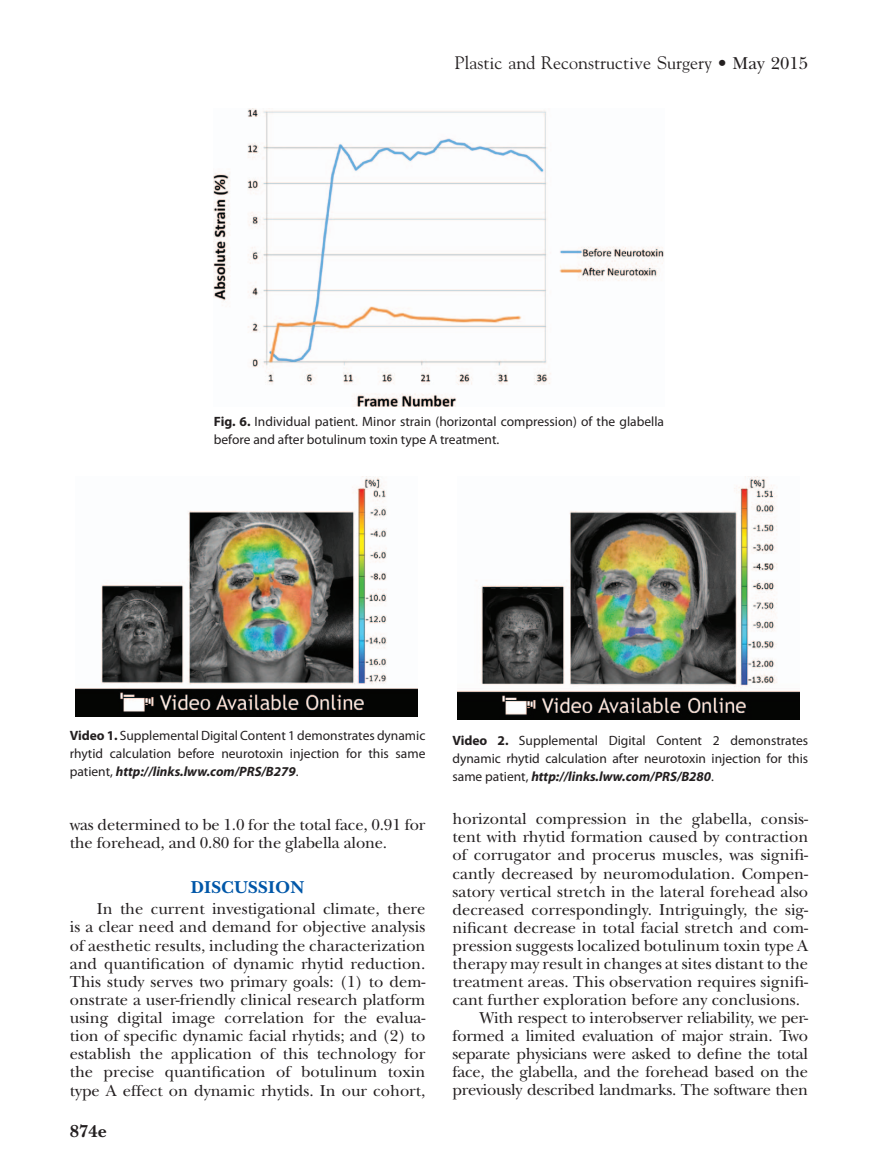
<style>
.page{position:relative;width:878px;height:1175px;background:#fff}
.page>*{position:absolute;margin:0;border:0;box-sizing:border-box;transform-origin:0 0}
.t1{font:18px "Goudy";color:#231f20}
.t2{font:700 18px "New Baskerville";letter-spacing:.01em;color:#0157a8}
.t3{font:700 18px "New Baskerville";color:#231f20}
.t4{font:16.5px/18.1px "New Baskerville";color:#231f20}
.t5{font:13.5px/18px "Myriad Pro";color:#231f20;text-align:justify}
.s1{font-family:"New Baskerville"}
.s2{font-weight:700}
.s3{font-weight:700;font-style:italic}
</style>
<div class="page">
<img style="left:214px;top:108px;width:450px;height:299px">
<img style="left:76px;top:476px;width:342px;height:240px">
<img style="left:457px;top:476px;width:342px;height:243px">
<p class="t1" style="left:454px;top:51px;width:355px">Plastic and Reconstructive Surgery <span class="s1">• May 2015</span></p>
<p class="t5" style="left:214px;top:412px;width:451px"><span class="s2">Fig. 6.</span> I ndividual patient. Minor strain (horizontal compression) of the glabella before and after botulinum toxin type A treatment.</p>
<p class="t5" style="left:70px;top:726px;width:357px"><span class="s2">Video 1.</span> Supplemental Digital Content 1 demonstrates dynamic rhytid calculation before neurotoxin injection for this same patient, <span class="s3">http://links.lww.com/PRS/B279</span>.</p>
<p class="t5" style="left:452px;top:731px;width:357px"><span class="s2">Video 2.</span> Supplemental Digital Content 2 demonstrates dynamic rhytid calculation after neurotoxin injection for this same patient, <span class="s3">http://links.lww.com/PRS/B280</span>.</p>
<p class="t4" style="left:70px;top:815px;width:357px">was determined to be 1.0 for the total face, 0.91 for the forehead, and 0.80 for the glabella alone.</p>
<p class="t2" style="left:191px;top:876px;width:115px">DISCUSSION</p>
<p class="t4" style="left:70px;top:900px;width:357px;text-align:justify;text-indent:27px">In the current investigational climate, there is a clear need and demand for objective analysis of aesthetic results, including the characterization and quantification of dynamic rhytid reduction.<br>This study serves two primary goals: (1) to dem&shy;onstrate a user-friendly clinical research platform using digital image correlation for the evalua&shy;tion of specific dynamic facial rhytids; and (2) to establish the application of this technology for the precise quantification of botulinum toxin type A effect on dynamic rhytids. In our cohort,</p>
<p class="t3" style="left:70px;top:1120px;width:39px">874e</p>
<p class="t4" style="left:452px;top:810px;width:357px">horizontal compression in the glabella, consis-</p>
<p class="t4" style="left:452px;top:828px;width:357px">tent with rhytid formation caused by contraction</p>
<p class="t4" style="left:452px;top:846px;width:357px">of corrugator and procerus muscles, was signifi-</p>
<p class="t4" style="left:452px;top:864px;width:357px">cantly decreased by neuromodulation. Compen-</p>
<p class="t4" style="left:452px;top:882px;width:357px">satory vertical stretch in the lateral forehead also</p>
<p class="t4" style="left:452px;top:900px;width:357px">decreased correspondingly. Intriguingly, the sig-</p>
<p class="t4" style="left:452px;top:918px;width:357px">nificant decrease in total facial stretch and com-</p>
<p class="t4" style="left:452px;top:936px;width:357px">pression suggests localized botulinum toxin type A</p>
<p class="t4" style="left:452px;top:954px;width:357px">therapy may result in changes at sites distant to the</p>
<p class="t4" style="left:452px;top:972px;width:357px">treatment areas. This observation requires signifi-</p>
<p class="t4" style="left:452px;top:990px;width:349px">cant further exploration before any conclusions.</p>
<p class="t4" style="left:479px;top:1008px;width:330px">With respect to interobserver reliability, we per-</p>
<p class="t4" style="left:452px;top:1026px;width:357px">formed a limited evaluation of major strain. Two</p>
<p class="t4" style="left:452px;top:1045px;width:357px">separate physicians were asked to define the total</p>
<p class="t4" style="left:452px;top:1063px;width:357px">face, the glabella, and the forehead based on the</p>
<p class="t4" style="left:452px;top:1081px;width:357px">previously described landmarks. The software then</p>
</div>
